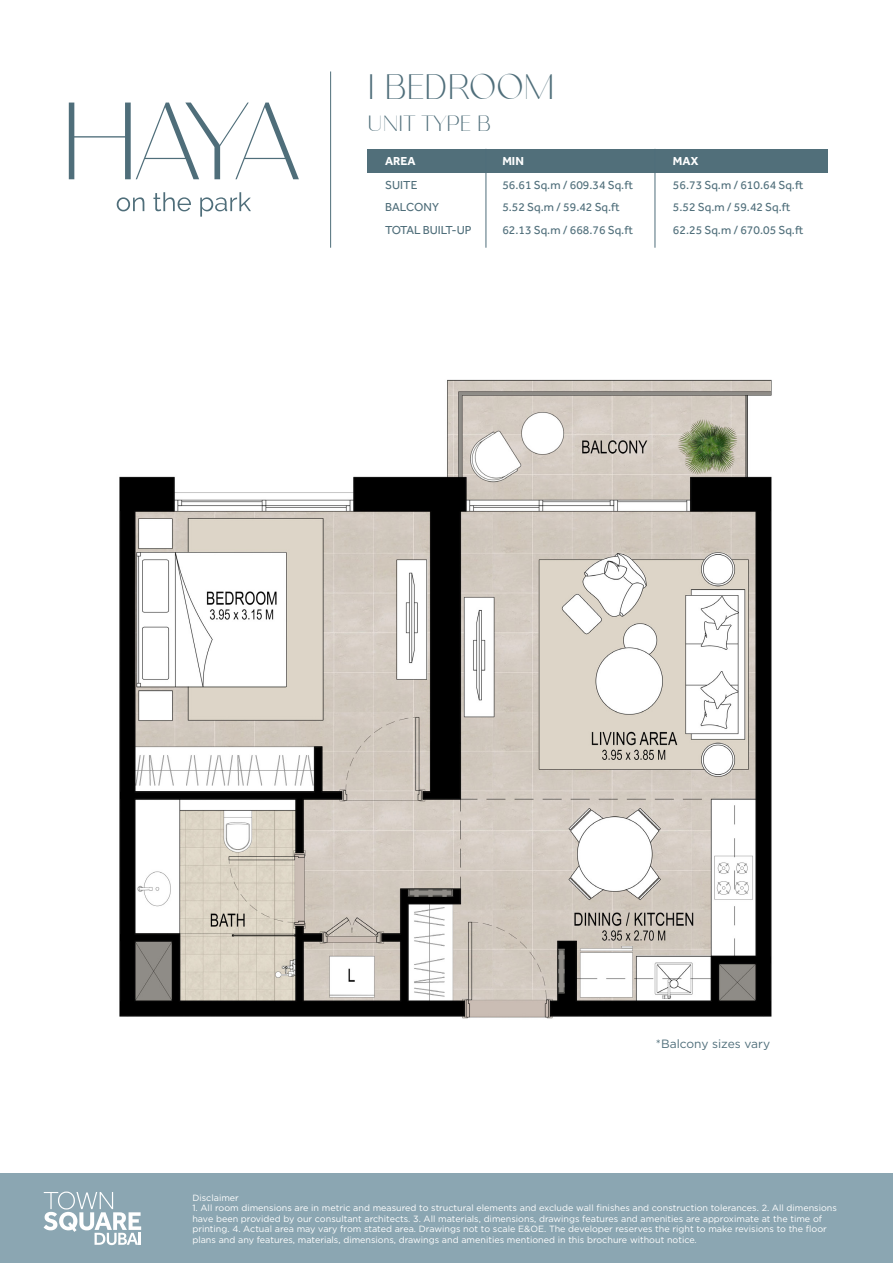
<style>
.page{position:relative;width:893px;height:1263px;background:#fff}
.page>*{position:absolute;margin:0;border:0;box-sizing:border-box;transform-origin:0 0}
.t1{font:36px "Glowstore";color:#4f6e7a}
.t2{font:22.5px "Glowstore";color:#4f6e7a}
.table-variables{font:12px "Effra";color:#4f6e7a}
.t3{font:12px "Gotham";color:#4f6e7a}
.table-variables-2{font:700 12px "Effra";color:#fff}
.t4{font:9px/10.5px "Gotham";color:#fff}
</style>
<div class="page">
<div style="left:0;top:1174px;width:893px;height:89px;background:#8ba6b2"></div>
<svg style="left:44px;top:1191px;width:97px;height:54px"></svg>
<img style="left:119px;top:379px;width:653px;height:640px">
<div style="left:368px;top:149px;width:460px;height:23px;background:#516f7a"></div>
<hr style="left:655px;top:149px;width:1px;height:99px;background:#4f6e7a">
<hr style="left:486px;top:149px;width:1px;height:99px;background:#4f6e7a">
<hr style="left:330px;top:71px;width:1px;height:177px;background:#4f6e7a">
<svg style="left:69px;top:103px;width:230px;height:76px"></svg>
<svg style="left:117px;top:197px;width:27px;height:14px"></svg>
<svg style="left:153px;top:192px;width:38px;height:19px"></svg>
<svg style="left:200px;top:192px;width:51px;height:25px"></svg>
<p class="t1" style="left:368px;top:66px;width:189px">1 BEDROOM</p>
<p class="t2" style="left:368px;top:111px;width:125px">UNIT TYPE B</p>
<p class="table-variables-2" style="left:385px;top:153px;width:32px">AREA</p>
<p class="table-variables" style="left:385px;top:178px;width:34px">SUITE</p>
<p class="table-variables" style="left:385px;top:200px;width:55px">BALCONY</p>
<p class="table-variables" style="left:385px;top:223px;width:88px">TOTAL BUILT-UP</p>
<p class="table-variables-2" style="left:502px;top:153px;width:23px">MIN</p>
<p class="table-variables" style="left:502px;top:178px;width:132px">56.61 Sq.m / 609.34 Sq.ft</p>
<p class="table-variables" style="left:502px;top:200px;width:119px">5.52 Sq.m / 59.42 Sq.ft</p>
<p class="table-variables" style="left:502px;top:223px;width:132px">62.13 Sq.m / 668.76 Sq.ft</p>
<p class="table-variables-2" style="left:673px;top:153px;width:27px">MAX</p>
<p class="table-variables" style="left:673px;top:178px;width:132px">56.73 Sq.m / 610.64 Sq.ft</p>
<p class="table-variables" style="left:673px;top:200px;width:119px">5.52 Sq.m / 59.42 Sq.ft</p>
<p class="table-variables" style="left:673px;top:223px;width:132px">62.25 Sq.m / 670.05 Sq.ft</p>
<p class="t3" style="left:656px;top:1036px;width:116px">*Balcony sizes vary</p>
<p class="t4" style="left:192px;top:1192px;width:48px">Disclaimer</p>
<p class="t4" style="left:192px;top:1203px;width:646px">1. All room dimensions are in metric and measured to structural elements and exclude wall finishes and construction tolerances. 2. All dimensions have been provided by our consultant architects. 3. All materials, dimensions, drawings features and amenities are approximate at the time of printing. 4. Actual area may vary from stated area. Drawings not to scale E&amp;OE. The developer reserves the right to make revisions to the floor plans and any features, materials, dimensions, drawings and amenities mentioned in this brochure without notice.</p>
</div>
